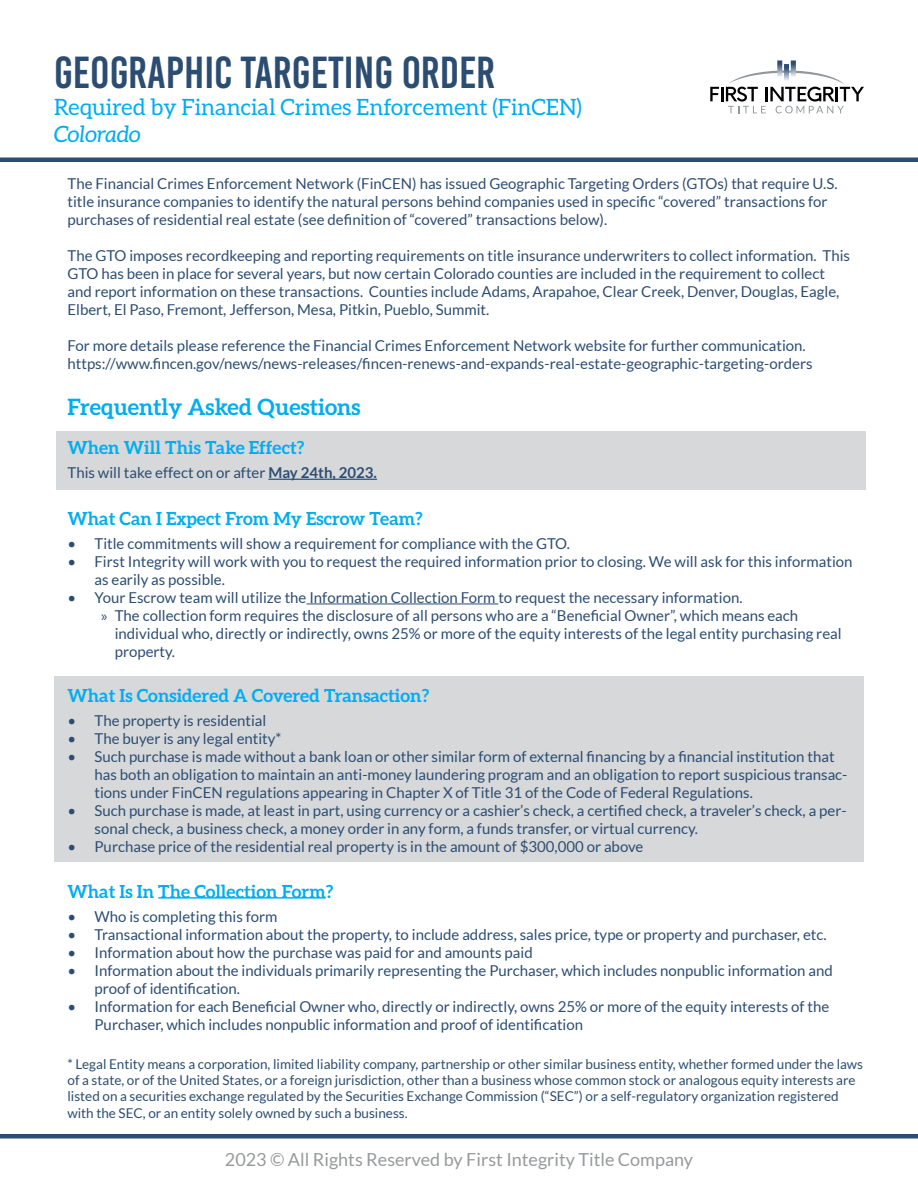
<style>
.page{position:relative;width:918px;height:1188px;background:#fff}
.page>*{position:absolute;margin:0;border:0;box-sizing:border-box;transform-origin:0 0}
.t1{font:44.85px "Bebas Kai";color:#2c4d72}
.t2{font:22.5px "Aleo";color:#00adef}
.t3{font:700 22.5px "Aleo";color:#00adef}
.t4{font:italic 22.5px "Aleo";color:#00adef}
.t5{font:700 18px "Aleo";color:#00adef}
.t6{font:18px "Lato";color:#97999b}
.t7{font:15px/18px "Lato";color:#2c4d72}
.t8{font:13.5px/16.2px "Lato";color:#2c4d72}
.s1{font-weight:700}
.s2{font-family:"Myriad Pro"}
</style>
<div class="page">
<div style="left:0;top:157px;width:918px;height:5px;background:#2c4d72"></div>
<img style="left:784px;top:64px;width:5px;height:6px">
<img style="left:777px;top:60px;width:5px;height:10px">
<img style="left:791px;top:60px;width:5px;height:10px">
<svg style="left:710px;top:87px;width:9px;height:14px"></svg>
<hr style="left:721px;top:87px;width:3px;height:14px;background:#010102">
<svg style="left:726px;top:70px;width:138px;height:43px"></svg>
<hr style="left:0;top:1134px;width:918px;height:4px;background:#2c4d72">
<hr style="left:306px;top:604px;width:192px;height:1px;background:#2c4d72">
<div style="left:56px;top:432px;width:810px;height:58px;background:#d6d8d9"></div>
<hr style="left:268px;top:479px;width:109px;height:1px;background:#2c4d72">
<div style="left:54px;top:676px;width:810px;height:186px;background:#d6d8d9"></div>
<hr style="left:158px;top:897px;width:168px;height:2px;background:#00adef">
<h1 class="t1" style="left:54px;top:46px;width:443px">GEOGRAPHIC TARGETING ORDER</h1>
<h2 class="t2" style="left:54px;top:97px;width:529px">Required by Financial Crimes Enforcement (FinCEN)</h2>
<h2 class="t4" style="left:54px;top:121px;width:88px">Colorado</h2>
<p class="t7" style="left:68px;top:175px;width:772px">The Financial Crimes Enforcement Network (FinCEN) has issued Geographic Targeting Orders (GTOs) that require U.S. title insurance companies to identify the natural persons behind companies used in speci昀椀c “covered” transactions for purchases of residential real estate (see de昀椀nition of “covered” transactions below).</p>
<p class="t7" style="left:68px;top:247px;width:784px">The GTO imposes recordkeeping and reporting requirements on title insurance underwriters to collect information. This GTO has been in place for several years, but now certain Colorado counties are included in the requirement to collect and report information on these transactions. Counties include Adams, Arapahoe, Clear Creek, Denver, Douglas, Eagle, Elbert, El Paso, Fremont, Jefferson, Mesa, Pitkin, Pueblo, Summit.</p>
<p class="t7" style="left:68px;top:337px;width:747px">For more details please reference the Financial Crimes Enforcement Network website for further communication. https://www.昀椀ncen.gov/news/news-releases/昀椀ncen-renews-and-expands-real-estate-geographic-targeting-orders</p>
<h2 class="t3" style="left:68px;top:398px;width:295px">Frequently Asked Questions</h2>
<p class="t5" style="left:68px;top:441px;width:238px">When Will This Take Effect?</p>
<p class="t7" style="left:68px;top:465px;width:311px">This will take effect on or after <span class="s1">May 24th, 2023.</span></p>
<p class="t5" style="left:68px;top:512px;width:357px">What Can I Expect From My Escrow Team?</p>
<p class="t7" style="left:68px;top:535px;width:504px">• Title commitments will show a requirement for compliance with the GTO.</p>
<p class="t7" style="left:94px;top:553px;width:760px;text-indent:-27px">• First Integrity will work with you to request the required information prior to closing. We will ask for this information as earily as possible.</p>
<p class="t7" style="left:68px;top:589px;width:677px">• Your Escrow team will utilize the Information Collection Form to request the necessary information.</p>
<p class="t7" style="left:101px;top:606px;width:698px"><span class="s2">»</span> The collection form requires the disclosure of all persons who are a “Bene昀椀cial Owner”, which means each</p>
<p class="t7" style="left:115px;top:625px;width:728px">individual who, directly or indirectly, owns 25% or more of the equity interests of the legal entity purchasing real</p>
<p class="t7" style="left:115px;top:643px;width:62px">property.</p>
<p class="t5" style="left:68px;top:689px;width:363px">What Is Considered A Covered Transaction?</p>
<p class="t7" style="left:68px;top:712px;width:200px">• The property is residential</p>
<p class="t7" style="left:68px;top:730px;width:216px">• The buyer is any legal entity*</p>
<p class="t7" style="left:94px;top:748px;width:755px;text-indent:-27px">• Such purchase is made without a bank loan or other similar form of external 昀椀nancing by a 昀椀nancial institution that has both an obligation to maintain an anti-money laundering program and an obligation to report suspicious transac&shy;tions under FinCEN regulations appearing in Chapter X of Title 31 of the Code of Federal Regulations.</p>
<p class="t7" style="left:94px;top:802px;width:754px;text-indent:-27px">• Such purchase is made, at least in part, using currency or a cashier’s check, a certi昀椀ed check, a traveler’s check, a per&shy;sonal check, a business check, a money order in any form, a funds transfer, or virtual currency.</p>
<p class="t7" style="left:68px;top:838px;width:578px">• Purchase price of the residential real property is in the amount of $300,000 or above</p>
<p class="t5" style="left:68px;top:884px;width:267px">What Is In The Collection Form?</p>
<p class="t7" style="left:68px;top:908px;width:212px">• Who is completing this form</p>
<p class="t7" style="left:68px;top:926px;width:761px">• Transactional information about the property, to include address, sales price, type or property and purchaser, etc.</p>
<p class="t7" style="left:68px;top:944px;width:467px">• Information about how the purchase was paid for and amounts paid</p>
<p class="t7" style="left:94px;top:962px;width:740px;text-indent:-27px">• Information about the individuals primarily representing the Purchaser, which includes nonpublic information and proof of identi昀椀cation.</p>
<p class="t7" style="left:94px;top:998px;width:736px;text-indent:-27px">• Information for each Bene昀椀cial Owner who, directly or indirectly, owns 25% or more of the equity interests of the<br>Purchaser, which includes nonpublic information and proof of identi昀椀cation</p>
<p class="t8" style="left:67px;top:1057px;width:797px">* Legal Entity means a corporation, limited liability company, partnership or other similar business entity, whether formed under the laws of a state, or of the United States, or a foreign jurisdiction, other than a business whose common stock or analogous equity interests are listed on a securities exchange regulated by the Securities Exchange Commission (“SEC”) or a self-regulatory organization registered with the SEC, or an entity solely owned by such a business.</p>
<p class="t6" style="left:225px;top:1151px;width:470px">2023 © All Rights Reserved by First Integrity Title Company</p>
</div>
